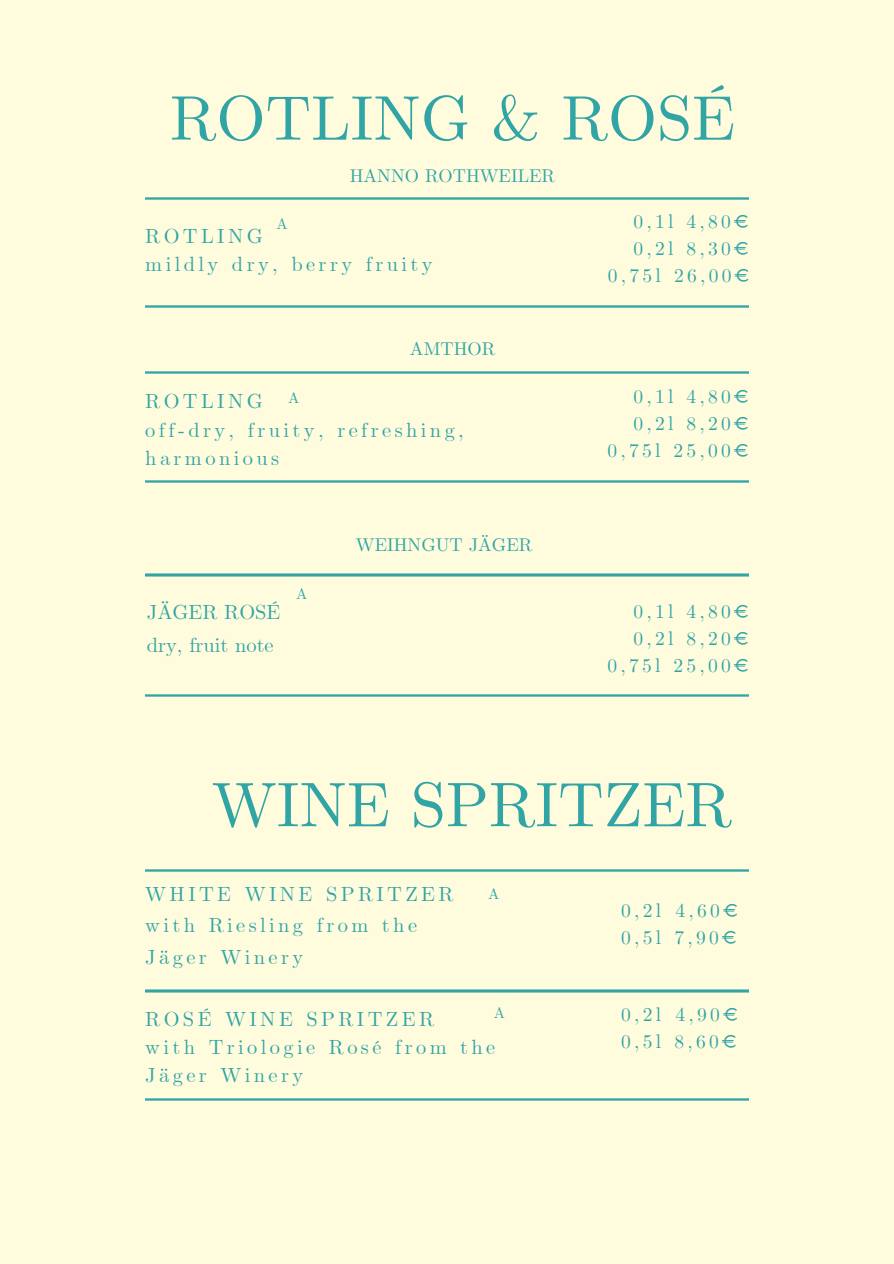
<style>
.page{position:relative;width:894px;height:1264px;background:#fff}
.page>*{position:absolute;margin:0;border:0;box-sizing:border-box;transform-origin:0 0}
.t1{font:63.15px "CMU Serif";color:#31a4a6}
.t2{font:20.4px/28.2px "CMU Serif";letter-spacing:.17em;color:#31a4a6}
.t3{font:20.4px/32.7px "CMU Serif";color:#31a4a6}
.t4{font:19.5px/27px "CMU Serif";letter-spacing:.165em;color:#31a4a6;text-align:right}
.t5{font:18.3px "CMU Serif";color:#31a4a6}
.t6{font:15px "CMU Serif";color:#31a4a6}
</style>
<div class="page">
<div style="left:0;top:0;width:893px;height:1263px;background:#fffcdd"></div>
<img style="left:145px;top:197px;width:603px;height:2px">
<img style="left:145px;top:306px;width:603px;height:2px">
<img style="left:145px;top:371px;width:603px;height:3px">
<img style="left:145px;top:480px;width:603px;height:2px">
<img style="left:145px;top:869px;width:603px;height:2px">
<img style="left:145px;top:989px;width:603px;height:3px">
<img style="left:145px;top:1098px;width:603px;height:2px">
<img style="left:145px;top:574px;width:603px;height:2px">
<img style="left:145px;top:694px;width:603px;height:2px">
<p class="t1" style="left:170px;top:81px;width:566px">ROTLING &amp; ROSÉ</p>
<p class="t5" style="left:349px;top:165px;width:207px">HANNO ROTHWEILER</p>
<p class="t6" style="left:276px;top:215px;width:13px">A</p>
<h2 class="t2" style="left:145px;top:223px;width:289px">ROTLING<br>mildly dry, berry fruity</h2>
<p class="t4" style="left:607px;top:209px;width:142px">0,1l 4,80€<br>0,2l 8,30€<br>0,75l 26,00€</p>
<h2 class="t5" style="left:410px;top:338px;width:87px">AMTHOR</h2>
<p class="t2" style="left:145px;top:388px;width:119px">ROTLING</p>
<p class="t6" style="left:288px;top:389px;width:13px">A</p>
<p class="t2" style="left:145px;top:416px;width:320px">off-dry, fruity, refreshing, harmonious</p>
<h2 class="t5" style="left:356px;top:534px;width:178px">WEIHNGUT JÄGER</h2>
<p class="t4" style="left:607px;top:384px;width:142px">0,1l 4,80€<br>0,2l 8,20€<br>0,75l 25,00€</p>
<h1 class="t6" style="left:296px;top:585px;width:13px">A</h1>
<h2 class="t3" style="left:147px;top:597px;width:135px">JÄGER ROSÉ dry, fruit note</h2>
<p class="t4" style="left:607px;top:599px;width:142px">0,1l 4,80€<br>0,2l 8,20€<br>0,75l 25,00€</p>
<p class="t1" style="left:212px;top:767px;width:521px">WINE SPRITZER</p>
<p class="t2" style="left:145px;top:880px;width:310px">WHITE WINE SPRITZER</p>
<h2 class="t6" style="left:488px;top:884px;width:13px">A</h2>
<p class="t2" style="left:145px;top:910px;width:273px;line-height:31.5px">with Riesling from the<br>Jäger Winery</p>
<h2 class="t6" style="left:493px;top:1003px;width:13px">A</h2>
<p class="t2" style="left:145px;top:1006px;width:351px">ROSÉ WINE SPRITZER<br>with Triologie Rosé from the<br>Jäger Winery</p>
<p class="t4" style="left:621px;top:897px;width:118px;text-align:left">0,2l 4,60€<br>0,5l 7,90€</p>
<p class="t4" style="left:621px;top:1002px;width:118px;text-align:left">0,2l 4,90€<br>0,5l 8,60€</p>
</div>
